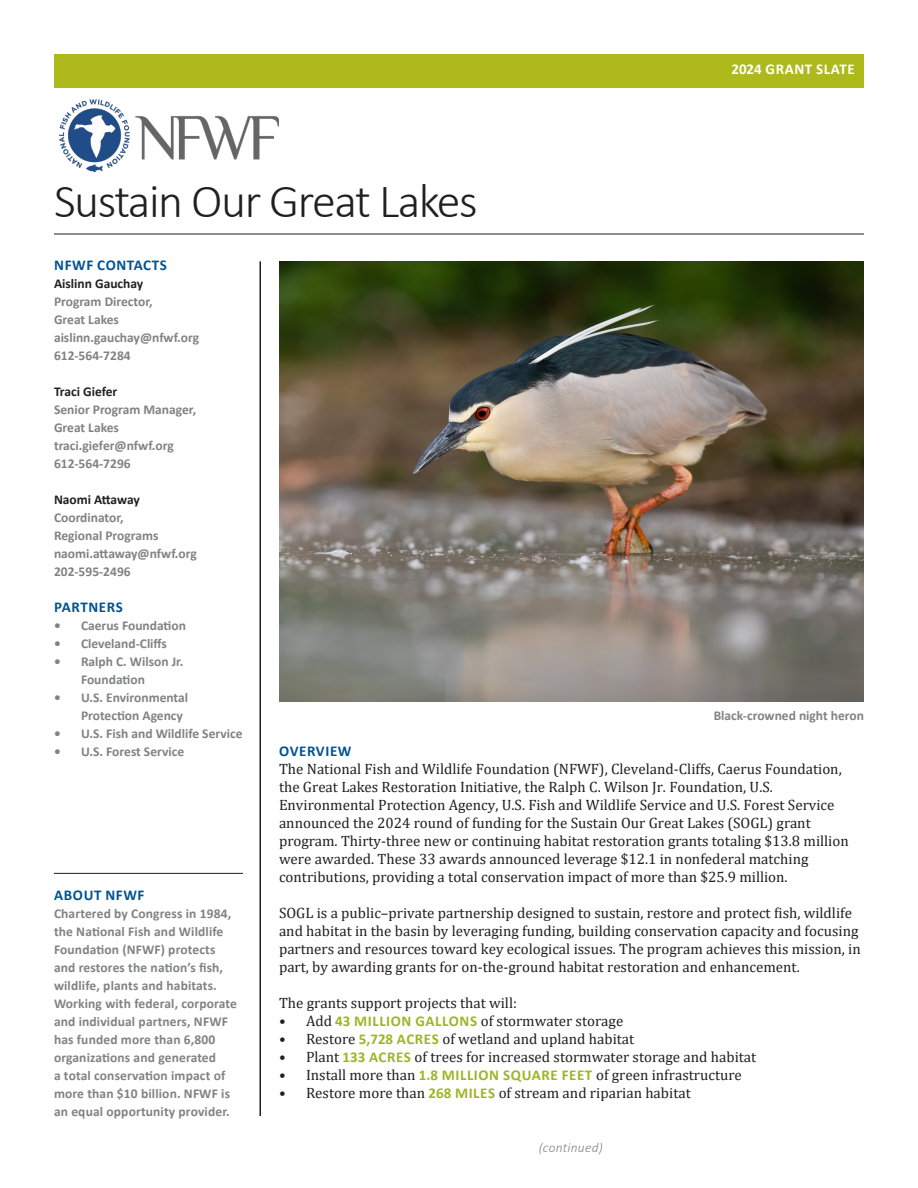
<style>
.page{position:relative;width:918px;height:1188px;background:#fff}
.page>*{position:absolute;margin:0;border:0;box-sizing:border-box;transform-origin:0 0}
.t1{font:300 48px "Calibri";letter-spacing:-.03em;color:#231f20}
.t2{font:15px/18px "Cambria";color:#231f20}
.t3{font:700 15px "Calibri";letter-spacing:.04em;color:#015393}
.t4{font:700 15px "Calibri";letter-spacing:.04em;color:#fff}
.t5{font:700 13.5px/18px "Calibri";color:#808285}
.t6{font:700 13.5px "Calibri";color:#231f20}
.t7{font:italic 300 13.5px "Calibri";letter-spacing:.02em;color:#808285}
.s1{font-family:"Calibri";font-weight:700;color:#a0b427}
</style>
<div class="page">
<img style="left:60px;top:100px;width:219px;height:71px">
<hr style="left:54px;top:234px;width:810px;height:1px;background:#231f20">
<div style="left:54px;top:54px;width:810px;height:33px;background:#aeb91c"></div>
<hr style="left:260px;top:261px;width:1px;height:855px;background:#231f20">
<hr style="left:54px;top:873px;width:189px;height:1px;background:#231f20">
<img style="left:279px;top:261px;width:585px;height:441px">
<p class="t1" style="left:54px;top:171px;width:425px">Sustain Our Great Lakes</p>
<p class="t4" style="left:731px;top:59px;width:125px">2024 GRANT SLATE</p>
<p class="t3" style="left:54px;top:254px;width:114px">NFWF CONTACTS</p>
<p class="t6" style="left:54px;top:274px;width:91px">Aislinn Gauchay</p>
<p class="t5" style="left:54px;top:292px;width:100px">Program Director,</p>
<p class="t5" style="left:54px;top:310px;width:66px">Great Lakes</p>
<p class="t5" style="left:54px;top:328px;width:147px">aislinn.gauchay@nfwf.org</p>
<p class="t5" style="left:54px;top:346px;width:78px">612-564-7284</p>
<p class="t6" style="left:54px;top:382px;width:65px">Traci Giefer</p>
<p class="t5" style="left:54px;top:400px;width:144px">Senior Program Manager,</p>
<p class="t5" style="left:54px;top:418px;width:66px">Great Lakes</p>
<p class="t5" style="left:54px;top:436px;width:121px">traci.giefer@nfwf.org</p>
<p class="t5" style="left:54px;top:454px;width:78px">612-564-7296</p>
<p class="t6" style="left:54px;top:490px;width:87px">Naomi Attaway</p>
<p class="t5" style="left:54px;top:508px;width:71px">Coordinator,</p>
<p class="t5" style="left:54px;top:526px;width:106px">Regional Programs</p>
<p class="t5" style="left:54px;top:544px;width:144px">naomi.attaway@nfwf.org</p>
<p class="t5" style="left:54px;top:562px;width:78px">202-595-2496</p>
<p class="t3" style="left:54px;top:596px;width:70px">PARTNERS</p>
<p class="t5" style="left:54px;top:616px;width:134px">• Caerus Foundation</p>
<p class="t5" style="left:54px;top:634px;width:114px">• Cleveland-Cliffs</p>
<p class="t5" style="left:81px;top:652px;width:104px;text-indent:-27px">• Ralph C. Wilson Jr.<br>Foundation</p>
<p class="t5" style="left:81px;top:688px;width:109px;text-indent:-27px">• U.S. Environmental<br>Protection Agency</p>
<p class="t5" style="left:54px;top:724px;width:190px">• U.S. Fish and Wildlife Service</p>
<p class="t5" style="left:54px;top:742px;width:132px">• U.S. Forest Service</p>
<p class="t3" style="left:54px;top:884px;width:92px">ABOUT NFWF</p>
<p class="t5" style="left:54px;top:904px;width:185px">Chartered by Congress in 1984, the National Fish and Wildlife<br>Foundation (NFWF) protects and restores the nation’s fish, wildlife, plants and habitats.<br>Working with federal, corporate and individual partners, NFWF has funded more than 6,800 organizations and generated<br>a total conservation impact of more than $10 billion. NFWF is an equal opportunity provider.</p>
<p class="t5" style="left:714px;top:706px;width:152px">Black-crowned night heron</p>
<p class="t3" style="left:279px;top:740px;width:74px">OVERVIEW</p>
<p class="t2" style="left:279px;top:760px;width:571px">The National Fish and Wildlife Foundation (NFWF), Cleveland-Cliffs, Caerus Foundation, the Great Lakes Restoration Initiative, the Ralph C. Wilson Jr. Foundation, U.S.<br>Environmental Protection Agency, U.S. Fish and Wildlife Service and U.S. Forest Service announced the 2024 round of funding for the Sustain Our Great Lakes (SOGL) grant program. Thirty-three new or continuing habitat restoration grants totaling $13.8 million were awarded. These 33 awards announced leverage $12.1 in nonfederal matching contributions, providing a total conservation impact of more than $25.9 million.</p>
<p class="t2" style="left:279px;top:904px;width:583px">SOGL is a public–private partnership designed to sustain, restore and protect fish, wildlife and habitat in the basin by leveraging funding, building conservation capacity and focusing partners and resources toward key ecological issues. The program achieves this mission, in part, by awarding grants for on-the-ground habitat restoration and enhancement.</p>
<p class="t2" style="left:279px;top:994px;width:240px">The grants support projects that will:</p>
<p class="t2" style="left:279px;top:1012px;width:346px">• Add <span class="s1">43 MILLION GALLONS</span> of stormwater storage</p>
<p class="t2" style="left:279px;top:1030px;width:357px">• Restore <span class="s1">5,728 ACRES</span> of wetland and upland habitat</p>
<p class="t2" style="left:279px;top:1048px;width:479px">• Plant <span class="s1">133 ACRES</span> of trees for increased stormwater storage and habitat</p>
<p class="t2" style="left:279px;top:1066px;width:464px">• Install more than <span class="s1">1.8 MILLION SQUARE FEET</span> of green infrastructure</p>
<p class="t2" style="left:279px;top:1084px;width:413px">• Restore more than <span class="s1">268 MILES</span> of stream and riparian habitat</p>
<p class="t7" style="left:539px;top:1139px;width:66px">(continued)</p>
</div>
